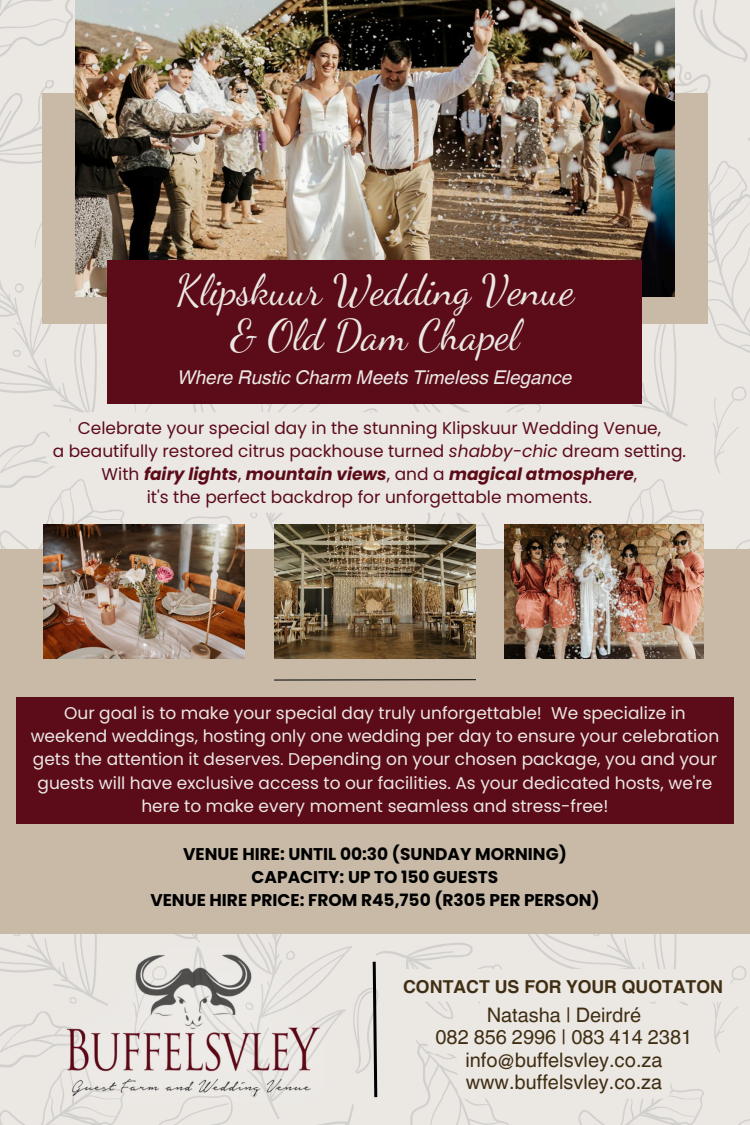
<style>
.page{position:relative;width:750px;height:1125px;background:#fff}
.page>*{position:absolute;margin:0;border:0;box-sizing:border-box;transform-origin:0 0}
.t1{font:42.1px/45px "Dancing Script";color:#ebe8e4;text-align:center}
.t2{font:20px/22.5px "Helvetica World";color:#412f14;text-align:center}
.t3{font:italic 19px "Helvetica World";color:#ebe8e4}
.t4{font:700 17.8px "Helvetica World";color:#412f14}
.t5{font:17px/23.2px "Poppins";color:#ebe8e4;text-align:center}
.t6{font:17px "Poppins";color:#5c0b19}
.t7{font:700 17px/23.2px "Poppins";color:#000;text-align:center}
.t8{font:italic 700 17px "Poppins";color:#5c0b19}
.s1{font-style:italic}
.s2{font-weight:400;font-style:normal}
</style>
<div class="page">
<img style="left:0;top:0;width:750px;height:1125px">
<div style="left:46px;top:412px;width:647px;height:101px;background:#ebe8e4"></div>
<p class="t1" style="left:176px;top:268px;width:400px">Klipskuur Wedding Venue &amp; Old Dam Chapel</p>
<p class="t3" style="left:178px;top:362px;width:396px">Where Rustic Charm Meets Timeless Elegance</p>
<p class="t6" style="left:78px;top:416px;width:585px">Celebrate your special day in the stunning Klipskuur Wedding Venue,</p>
<p class="t6" style="left:53px;top:439px;width:635px">a beautifully restored citrus packhouse turned <span class="s1">shabby-chic</span> dream setting.</p>
<p class="t8" style="left:102px;top:462px;width:537px"><span class="s2">With</span> fairy lights<span class="s2">,</span> mountain views<span class="s2">, and a</span> magical atmosphere<span class="s2">,</span></p>
<p class="t6" style="left:147px;top:485px;width:447px">it's the perfect backdrop for unforgettable moments.</p>
<h1 class="t5" style="left:31px;top:701px;width:690px">Our goal is to make your special day truly unforgettable! We specialize in weekend weddings, hosting only one wedding per day to ensure your celebration gets the attention it deserves. Depending on your chosen package, you and your guests will have exclusive access to our facilities. As your dedicated hosts, we're here to make every moment seamless and stress-free!</h1>
<p class="t7" style="left:150px;top:842px;width:451px">VENUE HIRE: UNTIL 00:30 (SUNDAY MORNING)<br>CAPACITY: UP TO 150 GUESTS<br>VENUE HIRE PRICE: FROM R45,750 (R305 PER PERSON)</p>
<h2 class="t4" style="left:403px;top:972px;width:322px">CONTACT US FOR YOUR QUOTATON</h2>
<p class="t2" style="left:435px;top:1004px;width:258px">Natasha | Deirdré<br>082 856 2996 | 083 414 2381 info@buffelsvley.co.za www.buffelsvley.co.za</p>
</div>
